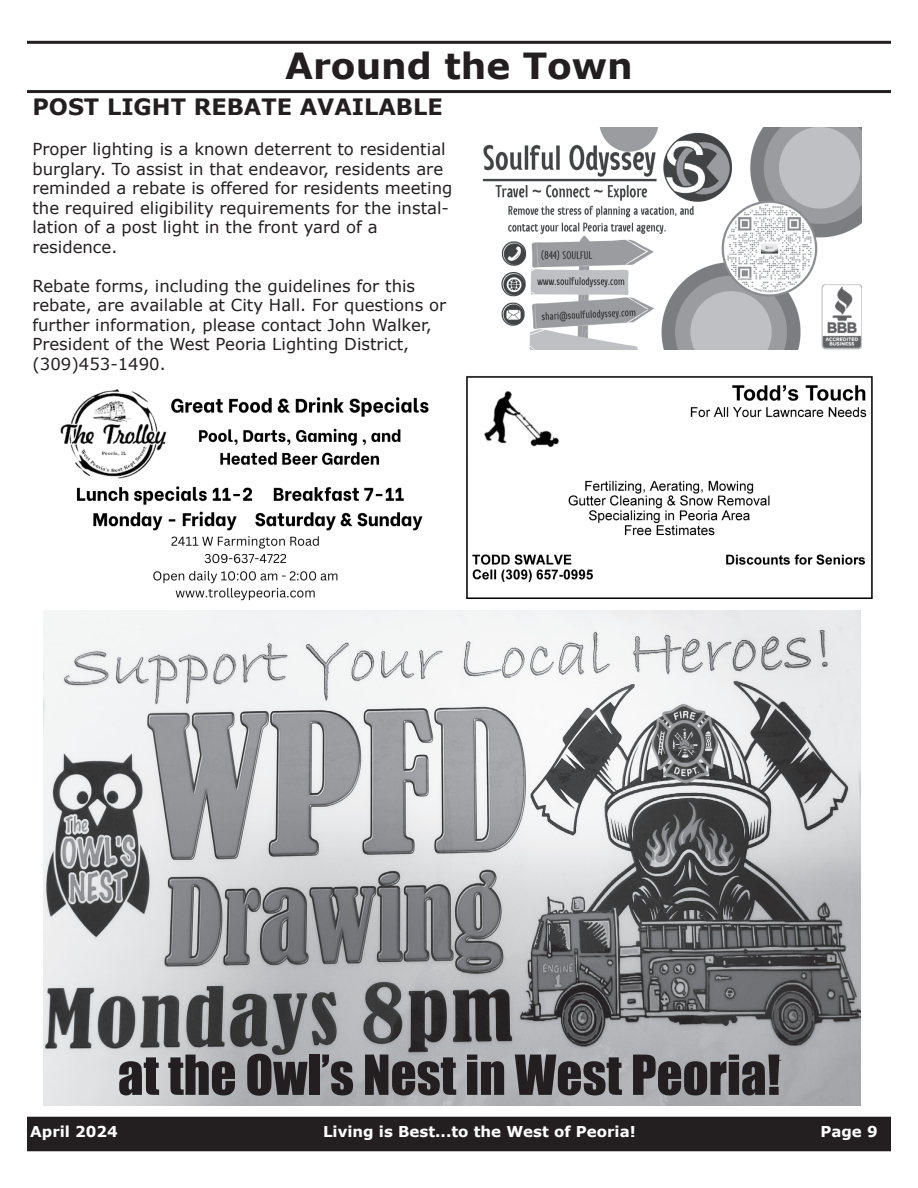
<style>
.page{position:relative;width:918px;height:1188px;background:#fff}
.page>*{position:absolute;margin:0;border:0;box-sizing:border-box;transform-origin:0 0}
.t1{font:51px "Impact";color:#231f20}
.t2{font:700 36px "Verdana";color:#231f20}
.t3{font:700 22.5px "Verdana";color:#231f20}
.t4{font:16.5px/19.5px "Verdana";color:#231f20}
.t5{font:700 15px "Verdana";color:#fff}
</style>
<div class="page">
<div style="left:28px;top:1117px;width:862px;height:34px;background:#231f20"></div>
<hr style="left:27px;top:41px;width:864px;height:3px;background:#231f20">
<img style="left:44px;top:611px;width:817px;height:494px">
<img style="left:60px;top:389px;width:369px;height:211px">
<img style="left:466px;top:376px;width:407px;height:223px">
<img style="left:482px;top:127px;width:379px;height:222px">
<hr style="left:27px;top:90px;width:864px;height:3px;background:#231f20">
<p class="t2" style="left:285px;top:43px;width:349px">Around the Town</p>
<p class="t3" style="left:32px;top:92px;width:412px">POST LIGHT REBATE AVAILABLE</p>
<p class="t4" style="left:32px;top:140px;width:422px">Proper lighting is a known deterrent to residential burglary. To assist in that endeavor, residents are reminded a rebate is offered for residents meeting the required eligibility requirements for the instal&shy;lation of a post light in the front yard of a</p>
<p class="t4" style="left:32px;top:237px;width:86px">residence.</p>
<p class="t4" style="left:32px;top:276px;width:415px">Rebate forms, including the guidelines for this rebate, are available at City Hall. For questions or further information, please contact John Walker, President of the West Peoria Lighting District, (309)453-1490.</p>
<p class="t1" style="left:118px;top:1035px;width:664px">at the Owl’s Nest in West Peoria!</p>
<p class="t5" style="left:30px;top:1121px;width:89px">April 2024</p>
<p class="t5" style="left:323px;top:1121px;width:314px">Living is Best...to the West of Peoria!</p>
<p class="t5" style="left:820px;top:1121px;width:59px">Page 9</p>
</div>
